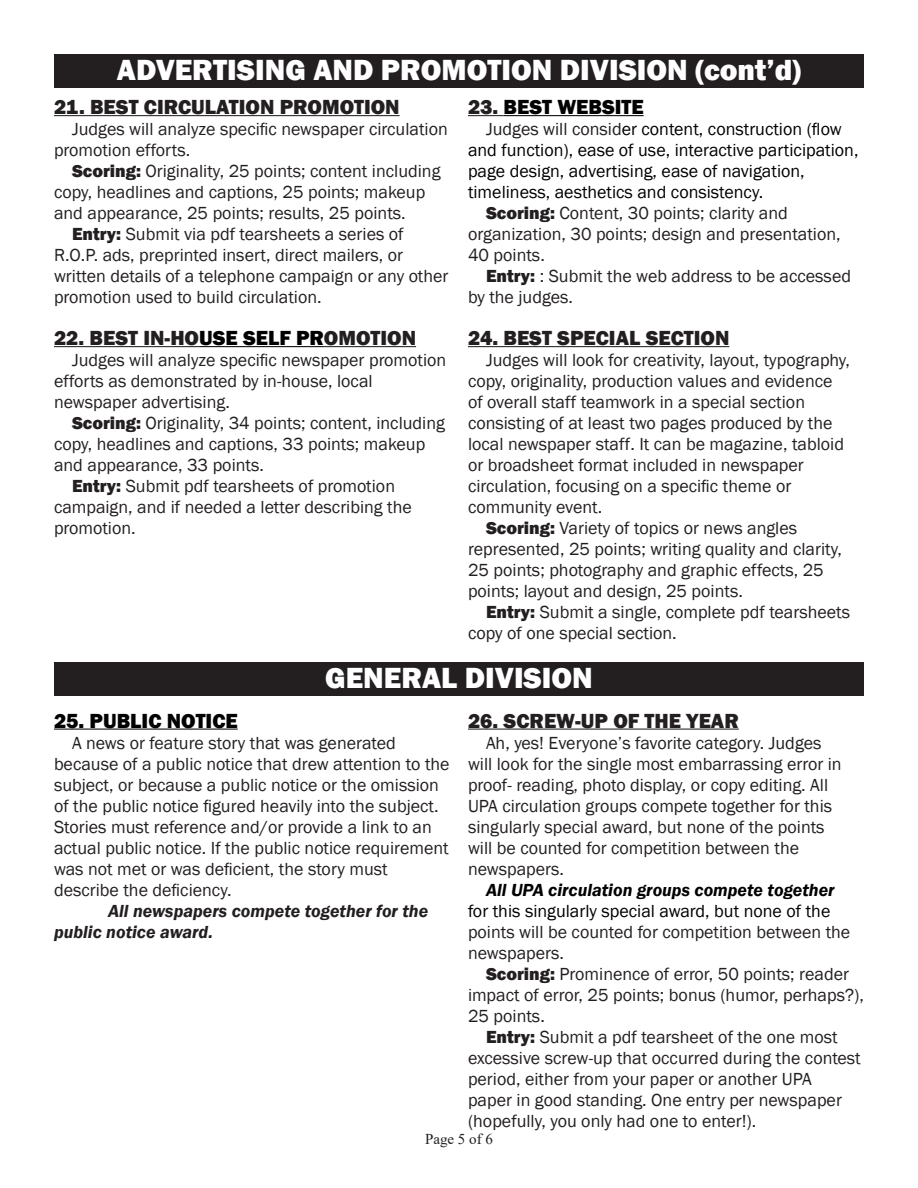
<style>
.page{position:relative;width:918px;height:1188px;background:#fff}
.page>*{position:absolute;margin:0;border:0;box-sizing:border-box;transform-origin:0 0}
.t1{font:800 30px "Franklin Gothic";color:#fff}
.Default{font:800 21px "Franklin Gothic";color:#231f20}
.Default-2{font:800 21px "Franklin Gothic";color:#020203}
.Default-3{font:18px/21px "Franklin Gothic";color:#231f20}
.Default-4{font:18px/21px "Franklin Gothic";color:#000}
.Default-5{font:italic 600 18px/21px "Franklin Gothic";color:#231f20}
.t2{font:15px "Times New Roman";color:#231f20}
.s1{font-weight:800}
.s2{color:#000}
.s3{color:#231f20}
.s4{font-weight:600;font-style:italic;color:#000}
</style>
<div class="page">
<div style="left:54px;top:54px;width:810px;height:33px;background:#231f20"></div>
<hr style="left:54px;top:115px;width:346px;height:1px;background:#231f20">
<hr style="left:54px;top:346px;width:145px;height:1px;background:#231f20">
<hr style="left:199px;top:346px;width:125px;height:1px;background:#000">
<hr style="left:324px;top:346px;width:92px;height:1px;background:#231f20">
<hr style="left:468px;top:115px;width:36px;height:1px;background:#231f20">
<hr style="left:504px;top:115px;width:140px;height:1px;background:#020203">
<hr style="left:468px;top:346px;width:261px;height:1px;background:#231f20">
<div style="left:54px;top:662px;width:810px;height:33px;background:#231f20"></div>
<hr style="left:54px;top:729px;width:36px;height:1px;background:#020203">
<hr style="left:90px;top:729px;width:148px;height:1px;background:#020203">
<hr style="left:468px;top:729px;width:271px;height:1px;background:#231f20">
<p class="t1" style="left:117px;top:51px;width:686px">ADVERTISING AND PROMOTION DIVISION (cont’d)</p>
<p class="Default" style="left:54px;top:93px;width:347px">21. BEST CIRCULATION PROMOTION</p>
<p class="Default-3" style="left:54px;top:119px;width:395px;text-indent:18px">Judges will analyze specific newspaper circulation promotion efforts.</p>
<p class="Default-3" style="left:54px;top:161px;width:388px;text-indent:18px"><span class="s1">Scoring:</span> Originality, 25 points; content including copy, headlines and captions, 25 points; makeup and appearance, 25 points; results, 25 points.</p>
<p class="Default-3" style="left:54px;top:224px;width:396px;text-indent:18px"><span class="s1">Entry:</span> Submit via pdf tearsheets a series of R.O.P. ads, preprinted insert, direct mailers, or written details of a telephone campaign or any other promotion used to build circulation.</p>
<p class="Default" style="left:54px;top:324px;width:364px">22. BEST IN-HO<span class="s2">USE SELF PR</span>OMOTION</p>
<p class="Default-3" style="left:54px;top:350px;width:394px;text-indent:18px">Judges will analyze specific newspaper promotion efforts as demonstrated by in-house, local newspaper advertising.</p>
<p class="Default-3" style="left:54px;top:413px;width:393px;text-indent:18px"><span class="s1">Scoring:</span> Originality, 34 points; content, including copy, headlines and captions, 33 points; makeup and appearance, 33 points.</p>
<p class="Default-3" style="left:54px;top:476px;width:359px;text-indent:18px"><span class="s1">Entry:</span> Submit pdf tearsheets of promotion campaign, and if needed a letter describing the promotion.</p>
<p class="Default-2" style="left:468px;top:93px;width:177px"><span class="s3">23.</span> BEST WEBSITE</p>
<p class="Default-4" style="left:468px;top:119px;width:392px;text-indent:18px"><span class="s3">Judges will consid</span>er content, construction (flow and function), ease of use, interactive participation, page design, advertising, ease of navigation, timeliness, aesthetics and consistency.</p>
<p class="Default-3" style="left:468px;top:203px;width:374px;text-indent:18px"><span class="s1">Scoring:</span> Content, 30 points; clarity and organization, 30 points; design and presentation,<br>40 points.</p>
<p class="Default-3" style="left:468px;top:266px;width:385px;text-indent:18px"><span class="s1">Entry:</span> : Submit the web address to be accessed by the judges.</p>
<p class="Default" style="left:468px;top:324px;width:263px">24. BEST SPECIAL SECTION</p>
<p class="Default-3" style="left:468px;top:350px;width:384px;text-indent:18px">Judges will look for creativity, layout, typography, copy, originality, production values and evidence of overall staff teamwork in a special section consisting of at least two pages produced by the local newspaper staff. It can be magazine, tabloid or broadsheet format included in newspaper circulation, focusing on a specific theme or community event.</p>
<p class="Default-3" style="left:468px;top:518px;width:375px;text-indent:18px"><span class="s1">Scoring:</span> Variety of topics or news angles represented, 25 points; writing quality and clarity, 25 points; photography and graphic effects, 25 points; layout and design, 25 points.</p>
<p class="Default-3" style="left:468px;top:602px;width:384px;text-indent:18px"><span class="s1">Entry:</span> Submit a single, complete pdf tearsheets copy of one special section.</p>
<p class="t1" style="left:325px;top:659px;width:269px">GENERAL DIVISION</p>
<p class="Default-2" style="left:54px;top:707px;width:185px">25. PUBLIC NOTICE</p>
<p class="Default-3" style="left:54px;top:732px;width:397px;text-indent:18px">A news or feature story that was generated because of a public notice that drew attention to the subject, or because a public notice or the omission of the public notice figured heavily into the subject.<br>Stories must reference and/or provide a link to an actual public notice. If the public notice requirement was not met or was deficient, the story must describe the deficiency.</p>
<p class="Default-5" style="left:54px;top:900px;width:376px;text-indent:54px">All newspapers compete together for the public notice award.</p>
<p class="Default" style="left:468px;top:707px;width:272px">26. SCREW-UP OF THE YEAR</p>
<p class="Default-3" style="left:468px;top:732px;width:375px;text-indent:18px">Ah, yes! Everyone’s favorite category. Judges will look for the single most embarrassing error in proof- reading, photo display, or copy editing. All UPA circulation groups compete together for this singularly special award, but none of the points will be counted for competition between the newspapers.</p>
<p class="Default-3" style="left:468px;top:879px;width:384px;text-indent:18px"><span class="s4">All UPA circulation groups compete together </span><span class="s2">for this singularly special award, but none of the </span>points will be counted for competition between the newspapers.</p>
<p class="Default-3" style="left:468px;top:963px;width:397px;text-indent:18px"><span class="s1">Scoring:</span> Prominence of error, 50 points; reader impact of error, 25 points; bonus (humor, perhaps?),<br>25 points.</p>
<p class="Default-3" style="left:468px;top:1026px;width:394px;text-indent:18px"><span class="s1">Entry:</span> Submit a pdf tearsheet of the one most excessive screw-up that occurred during the contest period, either from your paper or another UPA<br>paper in good standing. One entry per newspaper (hopefully, you only had one to enter!).</p>
<p class="t2" style="left:425px;top:1129px;width:69px">Page 5 of 6</p>
</div>
